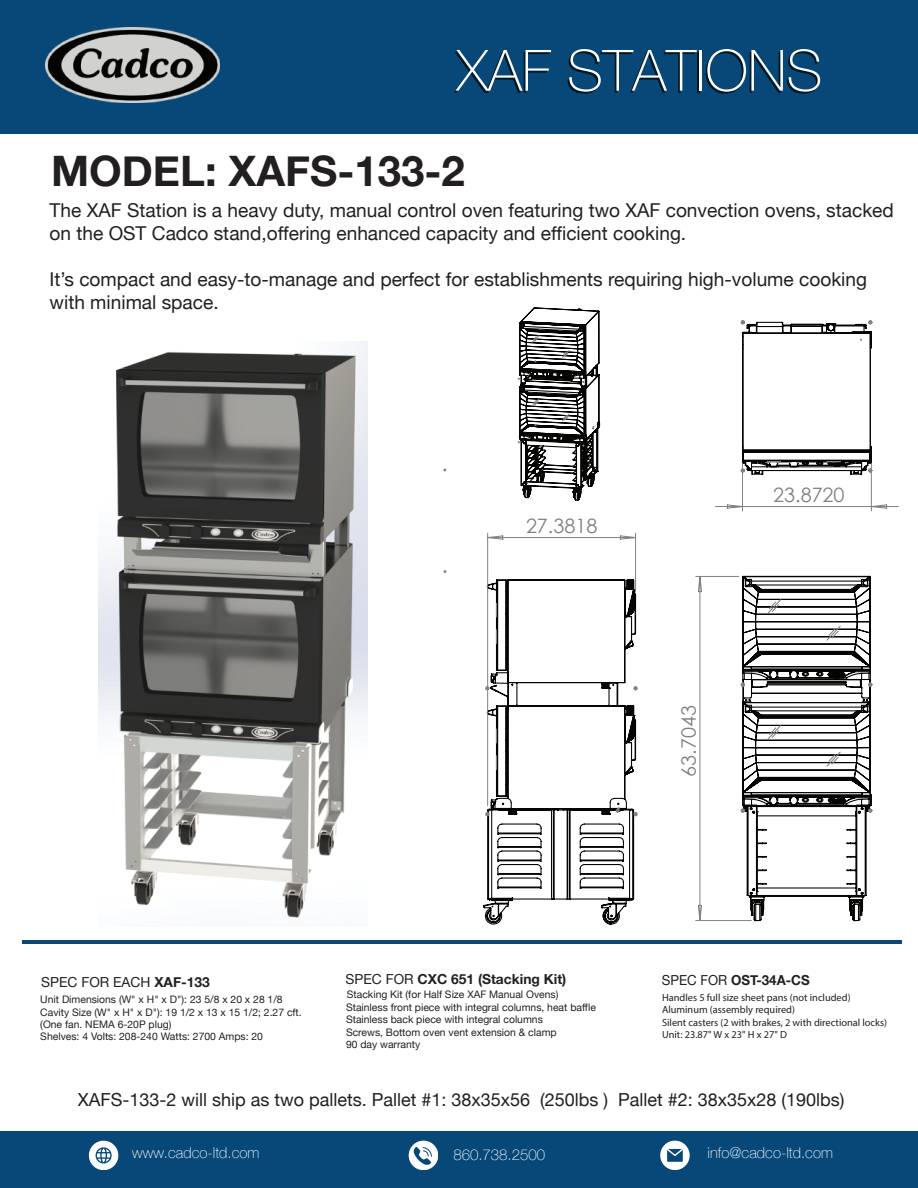
<style>
.page{position:relative;width:918px;height:1188px;background:#fff}
.page>*{position:absolute;margin:0;border:0;box-sizing:border-box;transform-origin:0 0}
.t1{font:100 57px "Helvetica Neue";color:#fff}
.t2{font:700 42px "Helvetica Neue";color:#231f20}
.t3{font:19.8px "Century Gothic";color:#808180}
.t4{font:19.05px/23px "Helvetica Neue";color:#231f20}
.t5{font:18px "Helvetica Neue";color:#231f20}
.t6{font:100 15px "Helvetica Neue";color:#fff}
.t7{font:700 13.8px "Helvetica Neue";color:#231f20}
.t8{font:13.8px "Helvetica Neue";color:#231f20}
.t9{font:700 13.8px "Helvetica Neue";color:#231f20;scale:.96 1}
.t10{font:10.35px/12.5px "Helvetica Neue";color:#231f20}
.t11{font:10.35px/12.5px "Myriad Pro";color:#231f20}
.s1{font-weight:400}
.s2{font-weight:700}
</style>
<div class="page">
<div style="left:0;top:0;width:918px;height:134px;background:#074878"></div>
<img style="left:45px;top:27px;width:174px;height:75px">
<div style="left:0;top:1132px;width:918px;height:56px;background:#074878"></div>
<svg style="left:89px;top:1141px;width:29px;height:29px"></svg>
<svg style="left:409px;top:1141px;width:29px;height:29px"></svg>
<svg style="left:660px;top:1141px;width:29px;height:29px"></svg>
<hr style="left:23px;top:940px;width:879px;height:4px;background:#074878">
<img style="left:98px;top:341px;width:269px;height:577px">
<svg style="left:443px;top:468px;width:4px;height:4px"></svg>
<svg style="left:517px;top:307px;width:84px;height:194px"></svg>
<svg style="left:483px;top:817px;width:152px;height:108px"></svg>
<svg style="left:485px;top:532px;width:153px;height:285px"></svg>
<svg style="left:695px;top:576px;width:178px;height:345px"></svg>
<svg style="left:715px;top:320px;width:184px;height:192px"></svg>
<h1 class="t1" style="left:456px;top:27px;width:367px">XAF STATIONS</h1>
<h2 class="t2" style="left:51px;top:138px;width:415px">MODEL: XAFS-133-2</h2>
<h3 class="t4" style="left:50px;top:200px;width:846px">The XAF Station is a heavy duty, manual control oven featuring two XAF convection ovens, stacked on the OST Cadco stand,offering enhanced capacity and efficient cooking.</h3>
<h3 class="t4" style="left:50px;top:269px;width:819px">It’s compact and easy-to-manage and perfect for establishments requiring high-volume cooking with minimal space.</h3>
<h3 class="t3" style="left:526px;top:512px;width:73px">27.3818</h3>
<h3 class="t3" style="left:773px;top:481px;width:73px">23.8720</h3>
<h3 class="t3" style="left:675px;top:777px;width:73px;rotate:-90deg">63.7043</h3>
<h3 class="t7" style="left:346px;top:969px;width:222px"><span class="s1">SPEC FOR</span> CXC 651 (Stacking Kit)</h3>
<p class="t10" style="left:346px;top:1001px;width:251px">Stainless front piece with integral columns, heat baffle Stainless back piece with integral columns<br>Screws, Bottom oven vent extension &amp; clamp<br>90 day warranty</p>
<h3 class="t8" style="left:41px;top:972px;width:170px">SPEC FOR EACH <span class="s2">XAF-133</span></h3>
<h3 class="t9" style="left:662px;top:969px;width:155px"><span class="s1">SPEC FOR</span> OST-34A-CS</h3>
<p class="t10" style="left:347px;top:989px;width:213px">Stacking Kit (for Half Size XAF Manual Ovens)</p>
<p class="t10" style="left:40px;top:994px;width:263px">Unit Dimensions (W" x H" x D"): 23 5/8 x 20 x 28 1/8<br>Cavity Size (W" x H" x D"): 19 1/2 x 13 x 15 1/2; 2.27 cft. (One fan. NEMA 6-20P plug)<br>Shelves: 4 Volts: 208-240 Watts: 2700 Amps: 20</p>
<p class="t11" style="left:662px;top:991px;width:227px">Handles 5 full size sheet pans (not included)<br>Aluminum (assembly required)<br>Silent casters (2 with brakes, 2 with directional locks)<br>Unit: 23.87" W x 23" H x 27" D</p>
<h3 class="t5" style="left:78px;top:1086px;width:768px">XAFS-133-2 will ship as two pallets. Pallet #1: 38x35x56 (250lbs ) Pallet #2: 38x35x28 (190lbs)</h3>
<h3 class="t6" style="left:132px;top:1141px;width:129px">www.cadco-ltd.com</h3>
<h3 class="t6" style="left:453px;top:1143px;width:93px">860.738.2500</h3>
<h3 class="t6" style="left:708px;top:1141px;width:127px">info@cadco-ltd.com</h3>
</div>
